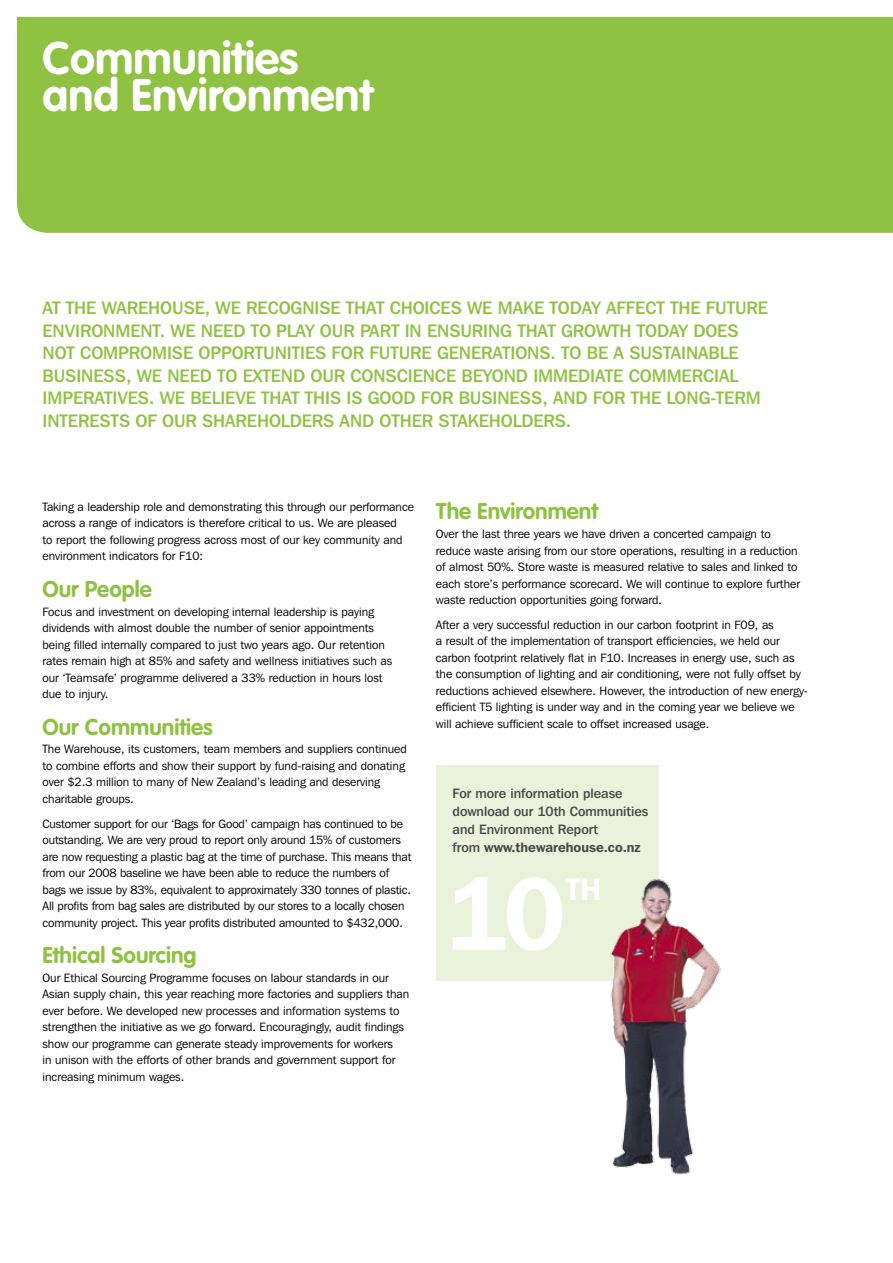
<style>
.page{position:relative;width:893px;height:1263px;background:#fff}
.page>*{position:absolute;margin:0;border:0;box-sizing:border-box;transform-origin:0 0}
.t1{font:600 102.3px "Franklin Gothic IT Cby BT";color:#fff}
.t2{font:700 45px/37.5px "VAG Rounded";color:#fff}
.t3{font:600 31.05px "Franklin Gothic IT Cby BT";color:#fff}
.t4{font:700 22.5px "VAG Rounded";color:#8fc242}
.t5{font:500 18px "Franklin Gothic IT Cby BT";letter-spacing:-.005em;color:#8fc242}
.t6{font:500 18px "Franklin Gothic IT Cby BT";letter-spacing:.06em;color:#8fc242}
.t7{font:500 13.5px/18px "Franklin Gothic IT Cby BT";color:#484848}
.t8{font:12px/16.5px "Franklin Gothic IT Cby BT";color:#000}
.s1{font-weight:600}
</style>
<div class="page">
<div style="left:436px;top:765px;width:223px;height:216px;background:#ebf2db"></div>
<img style="left:610px;top:879px;width:111px;height:296px">
<div style="left:17px;top:17px;width:876px;height:216px;background:#8fc242"></div>
<h2 class="t2" style="left:43px;top:39px;width:332px">Communities and Environment</h2>
<h3 class="t5" style="left:43px;top:297px;width:259px">AT THE WAREHOUSE, WE RECOGNIS</h3>
<h3 class="t5" style="left:330px;top:297px;width:27px">E THAT</h3>
<h3 class="t5" style="left:390px;top:297px;width:121px">CHOICES WE MAK</h3>
<h3 class="t6" style="left:534px;top:297px;width:236px">E TODAY AFFECT TH E FUTURE</h3>
<h3 class="t5" style="left:43px;top:319px;width:338px">ENVIRONM ENT. WE NEED TO PLAY OUR PART</h3>
<h3 class="t5" style="left:405px;top:319px;width:78px">IN ENSURING</h3>
<h3 class="t5" style="left:517px;top:319px;width:11px">THAT</h3>
<h3 class="t5" style="left:561px;top:319px;width:48px">GROWTH</h3>
<h3 class="t5" style="left:637px;top:319px;width:101px">TODAY DOES</h3>
<h3 class="t5" style="left:43px;top:342px;width:241px">NOT COMPROMISE OPPORTUNITI</h3>
<h3 class="t5" style="left:305px;top:342px;width:186px">ES FOR FUTURE GENERATI</h3>
<h3 class="t5" style="left:515px;top:342px;width:148px">ONS. TO BE A SUSTAINABL</h3>
<h3 class="t5" style="left:728px;top:342px;width:12px">E</h3>
<h3 class="t5" style="left:43px;top:364px;width:342px">BUSIN ESS, WE NEED TO EXTEND OUR CONSCI</h3>
<h3 class="t5" style="left:413px;top:364px;width:133px">ENCE BEYOND IMM</h3>
<h3 class="t5" style="left:568px;top:364px;width:20px">EDIAT</h3>
<h3 class="t5" style="left:613px;top:364px;width:89px">E COMM ERCIAL</h3>
<h3 class="t5" style="left:43px;top:387px;width:50px">IM PERATI</h3>
<h3 class="t5" style="left:117px;top:387px;width:155px">VES. WE BELI EVE THAT</h3>
<h3 class="t5" style="left:305px;top:387px;width:10px">THIS</h3>
<h3 class="t5" style="left:347px;top:387px;width:211px">IS GOOD FOR BUSIN ESS, AND</h3>
<h3 class="t6" style="left:593px;top:387px;width:155px">FOR TH E LONG-TERM</h3>
<h3 class="t5" style="left:43px;top:409px;width:68px">INTERESTS</h3>
<h3 class="t5" style="left:135px;top:409px;width:79px">OF OUR SHAR</h3>
<h3 class="t5" style="left:247px;top:409px;width:105px">EHOLDERS AND</h3>
<h3 class="t5" style="left:379px;top:409px;width:71px">OTHER STAK</h3>
<h3 class="t5" style="left:479px;top:409px;width:94px">EHOLDERS.</h3>
<p class="t8" style="left:43px;top:498px;width:373px">Taking a leadership role and demonstrating this through our performance across a range of indicators is therefore critical to us. We are pleased<br>to report the following progress across most of our key community and environment indicators for F10:</p>
<h3 class="t4" style="left:43px;top:576px;width:111px">Our People</h3>
<p class="t8" style="left:43px;top:603px;width:351px">Focus and investment on developing internal leadership is paying dividends with almost double the number of senior appointments being filled internally compared to just two years ago. Our retention rates remain high at 85% and safety and wellness initiatives such as our ‘Teamsafe’ programme delivered a 33% reduction in hours lost due to injury.</p>
<h3 class="t4" style="left:43px;top:713px;width:172px">Our Communities</h3>
<p class="t8" style="left:43px;top:741px;width:366px">The Warehouse, its customers, team members and suppliers continued to combine efforts and show their support by fund-raising and donating over $2.3 million to many of New Zealand’s leading and deserving charitable groups.</p>
<p class="t8" style="left:43px;top:815px;width:370px">Customer support for our ‘Bags for Good’ campaign has continued to be outstanding. We are very proud to report only around 15% of customers are now requesting a plastic bag at the time of purchase. This means that from our 2008 baseline we have been able to reduce the numbers of bags we issue by 83%, equivalent to approximately 330 tonnes of plastic.<br>All profits from bag sales are distributed by our stores to a locally chosen community project. This year profits distributed amounted to $432,000.</p>
<h3 class="t4" style="left:43px;top:942px;width:155px">Ethical Sourcing</h3>
<p class="t8" style="left:43px;top:969px;width:368px">Our Ethical Sourcing Programme focuses on labour standards in our Asian supply chain, this year reaching more factories and suppliers than ever before. We developed new processes and information systems to strengthen the initiative as we go forward. Encouragingly, audit findings show our programme can generate steady improvements for workers<br>in unison with the efforts of other brands and government support for increasing minimum wages.</p>
<h3 class="t4" style="left:436px;top:498px;width:164px">The Environment</h3>
<p class="t8" style="left:436px;top:525px;width:366px">Over the last three years we have driven a concerted campaign to reduce waste arising from our store operations, resulting in a reduction of almost 50%. Store waste is measured relative to sales and linked to each store’s performance scorecard. We will continue to explore further waste reduction opportunities going forward.</p>
<p class="t8" style="left:436px;top:616px;width:374px">After a very successful reduction in our carbon footprint in F09, as<br>a result of the implementation of transport efficiencies, we held our carbon footprint relatively flat in F10. Increases in energy use, such as the consumption of lighting and air conditioning, were not fully offset by reductions achieved elsewhere. However, the introduction of new energy&shy;efficient T5 lighting is under way and in the coming year we believe we will achieve sufficient scale to offset increased usage.</p>
<p class="t7" style="left:453px;top:784px;width:197px">FOR MORE INFORMATION PLEASE<br>DOWNLOAD OUR 10TH COMMUNITIES<br>AND ENVIRONMENT REPORT<br>FROM <span class="s1">www.thewarehouse.co.nz</span></p>
<h1 class="t1" style="left:445px;top:849px;width:122px">10</h1>
<h3 class="t3" style="left:565px;top:870px;width:38px">TH</h3>
</div>
